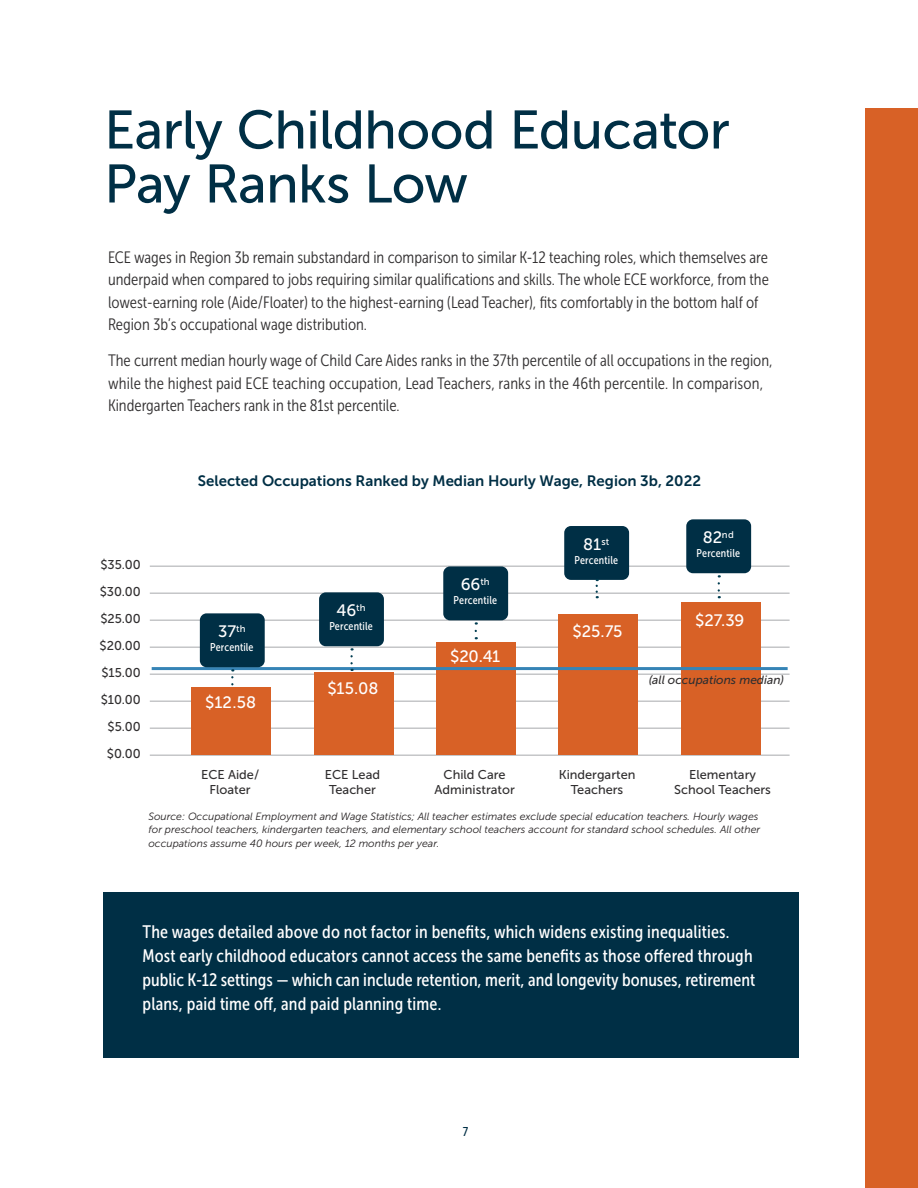
<style>
.page{position:relative;width:918px;height:1188px;background:#fff}
.page>*{position:absolute;margin:0;border:0;box-sizing:border-box;transform-origin:0 0}
.t1{font:54px/54px "Museo Sans 500";letter-spacing:-.01em;color:#002f45}
.t2{font:18px/24px "Museo Sans Cond 500";letter-spacing:.01em;color:#fff}
.t3{font:16.5px/22.5px "Museo Sans Cond 300";color:#312f30}
.t4{font:16.5px "Museo Sans 500";letter-spacing:-.005em;color:#fff}
.t5{font:15px "Museo Sans 700";color:#002f45}
.Paragraph_Style_1{font:12.75px/15px "Museo Sans 500";color:#312f30;text-align:center}
.t6{font:12.75px "Museo Sans Cond 500";color:#002f45}
.Paragraph_Style_1-2{font:italic 12px "Museo Sans 500";color:#312f30}
.t7{font:11.25px "Museo Sans Cond 500";letter-spacing:.01em;color:#fff}
.t8{font:italic 10.5px/13.5px "Museo Sans 300";color:#231f20}
</style>
<div class="page">
<div style="left:865px;top:108px;width:53px;height:1080px;background:#d86126"></div>
<div style="left:104px;top:892px;width:695px;height:165px;background:#002f45"></div>
<hr style="left:150px;top:566px;width:640px;height:1px;background:#a8a9ad">
<hr style="left:150px;top:593px;width:640px;height:1px;background:#a8a9ad">
<hr style="left:150px;top:620px;width:640px;height:1px;background:#a8a9ad">
<hr style="left:150px;top:647px;width:640px;height:1px;background:#a8a9ad">
<hr style="left:150px;top:674px;width:640px;height:1px;background:#a8a9ad">
<hr style="left:150px;top:701px;width:640px;height:1px;background:#a8a9ad">
<hr style="left:150px;top:728px;width:640px;height:1px;background:#a8a9ad">
<hr style="left:150px;top:755px;width:640px;height:1px;background:#a8a9ad">
<div style="left:558px;top:615px;width:80px;height:140px;background:#d86126"></div>
<div style="left:681px;top:603px;width:79px;height:152px;background:#d86126"></div>
<div style="left:436px;top:643px;width:80px;height:112px;background:#d86126"></div>
<hr style="left:152px;top:667px;width:636px;height:3px;background:#3684b6">
<div style="left:443px;top:566px;width:65px;height:54px;background:#002f45;border-radius:7px"></div>
<div style="left:564px;top:526px;width:65px;height:54px;background:#002f45;border-radius:7px"></div>
<svg style="left:596px;top:579px;width:2px;height:19px"></svg>
<div style="left:686px;top:519px;width:65px;height:54px;background:#002f45;border-radius:7px"></div>
<svg style="left:718px;top:583px;width:2px;height:15px"></svg>
<div style="left:200px;top:613px;width:65px;height:54px;background:#002f45;border-radius:7px"></div>
<svg style="left:231px;top:669px;width:2px;height:17px"></svg>
<div style="left:191px;top:687px;width:80px;height:68px;background:#d86126"></div>
<div style="left:319px;top:592px;width:65px;height:54px;background:#002f45;border-radius:7px"></div>
<svg style="left:350px;top:648px;width:3px;height:23px"></svg>
<div style="left:314px;top:672px;width:80px;height:83px;background:#d86126"></div>
<p class="t1" style="left:104px;top:103px;width:627px">Early Childhood Educator<br>Pay Ranks Low</p>
<p class="t3" style="left:108px;top:246px;width:662px">ECE wages in Region 3b remain substandard in comparison to similar K-12 teaching roles, which themselves are underpaid when compared to jobs requiring similar qualifications and skills. The whole ECE workforce, from the lowest-earning role (Aide/Floater) to the highest-earning (Lead Teacher), fits comfortably in the bottom half of Region 3b’s occupational wage distribution.</p>
<p class="t3" style="left:108px;top:350px;width:666px">The current median hourly wage of Child Care Aides ranks in the 37th percentile of all occupations in the region, while the highest paid ECE teaching occupation, Lead Teachers, ranks in the 46th percentile. In comparison,<br>Kindergarten Teachers rank in the 81st percentile.</p>
<p class="t5" style="left:198px;top:473px;width:505px">Selected Occupations Ranked by Median Hourly Wage, Region 3b, 2022</p>
<p class="Paragraph_Style_1" style="left:100px;top:557px;width:42px">$35.00</p>
<p class="Paragraph_Style_1" style="left:100px;top:584px;width:43px">$30.00</p>
<p class="Paragraph_Style_1" style="left:100px;top:611px;width:42px">$25.00</p>
<p class="Paragraph_Style_1" style="left:100px;top:638px;width:43px">$20.00</p>
<p class="Paragraph_Style_1" style="left:101px;top:665px;width:41px">$15.00</p>
<p class="Paragraph_Style_1" style="left:101px;top:692px;width:42px">$10.00</p>
<p class="Paragraph_Style_1" style="left:108px;top:719px;width:35px">$5.00</p>
<p class="Paragraph_Style_1" style="left:107px;top:746px;width:35px">$0.00</p>
<p class="t4" style="left:218px;top:623px;width:29px">37<sup>th</sup></p>
<p class="t7" style="left:210px;top:641px;width:45px">Percentile</p>
<p class="t4" style="left:205px;top:693px;width:52px">$12.58</p>
<p class="t4" style="left:337px;top:602px;width:31px">46<sup>th</sup></p>
<p class="t7" style="left:329px;top:620px;width:45px">Percentile</p>
<p class="t4" style="left:327px;top:680px;width:53px">$15.08</p>
<p class="t4" style="left:461px;top:576px;width:30px">66<sup>th</sup></p>
<p class="t7" style="left:454px;top:594px;width:45px">Percentile</p>
<p class="t4" style="left:450px;top:647px;width:52px">$20.41</p>
<p class="t4" style="left:583px;top:535px;width:28px">81<sup>st</sup></p>
<p class="t7" style="left:575px;top:553px;width:45px">Percentile</p>
<p class="t4" style="left:573px;top:622px;width:51px">$25.75</p>
<p class="t4" style="left:703px;top:529px;width:32px">82<sup>nd</sup></p>
<p class="t7" style="left:697px;top:547px;width:45px">Percentile</p>
<p class="t4" style="left:695px;top:611px;width:51px">$27.39</p>
<p class="Paragraph_Style_1-2" style="left:649px;top:673px;width:137px">(all occupations median)</p>
<p class="Paragraph_Style_1" style="left:201px;top:767px;width:60px">ECE Aide/<br>Floater</p>
<p class="Paragraph_Style_1" style="left:325px;top:767px;width:57px">ECE Lead</p>
<p class="Paragraph_Style_1" style="left:434px;top:767px;width:82px">Child Care<br>Administrator</p>
<p class="Paragraph_Style_1" style="left:559px;top:767px;width:78px">Kindergarten</p>
<p class="Paragraph_Style_1" style="left:674px;top:767px;width:98px">Elementary<br>School Teachers</p>
<p class="t8" style="left:148px;top:810px;width:613px">Source: Occupational Employment and Wage Statistics; All teacher estimates exclude special education teachers. Hourly wages for preschool teachers, kindergarten teachers, and elementary school teachers account for standard school schedules. All other occupations assume 40 hours per week, 12 months per year.</p>
<p class="Paragraph_Style_1" style="left:329px;top:782px;width:48px">Teacher</p>
<p class="Paragraph_Style_1" style="left:571px;top:782px;width:54px">Teachers</p>
<p class="t2" style="left:143px;top:920px;width:614px">The wages detailed above do not factor in benefits, which widens existing inequalities.<br>Most early childhood educators cannot access the same benefits as those offered through public K-12 settings — which can include retention, merit, and longevity bonuses, retirement plans, paid time off, and paid planning time.</p>
<p class="t6" style="left:463px;top:1125px;width:7px">7</p>
</div>
